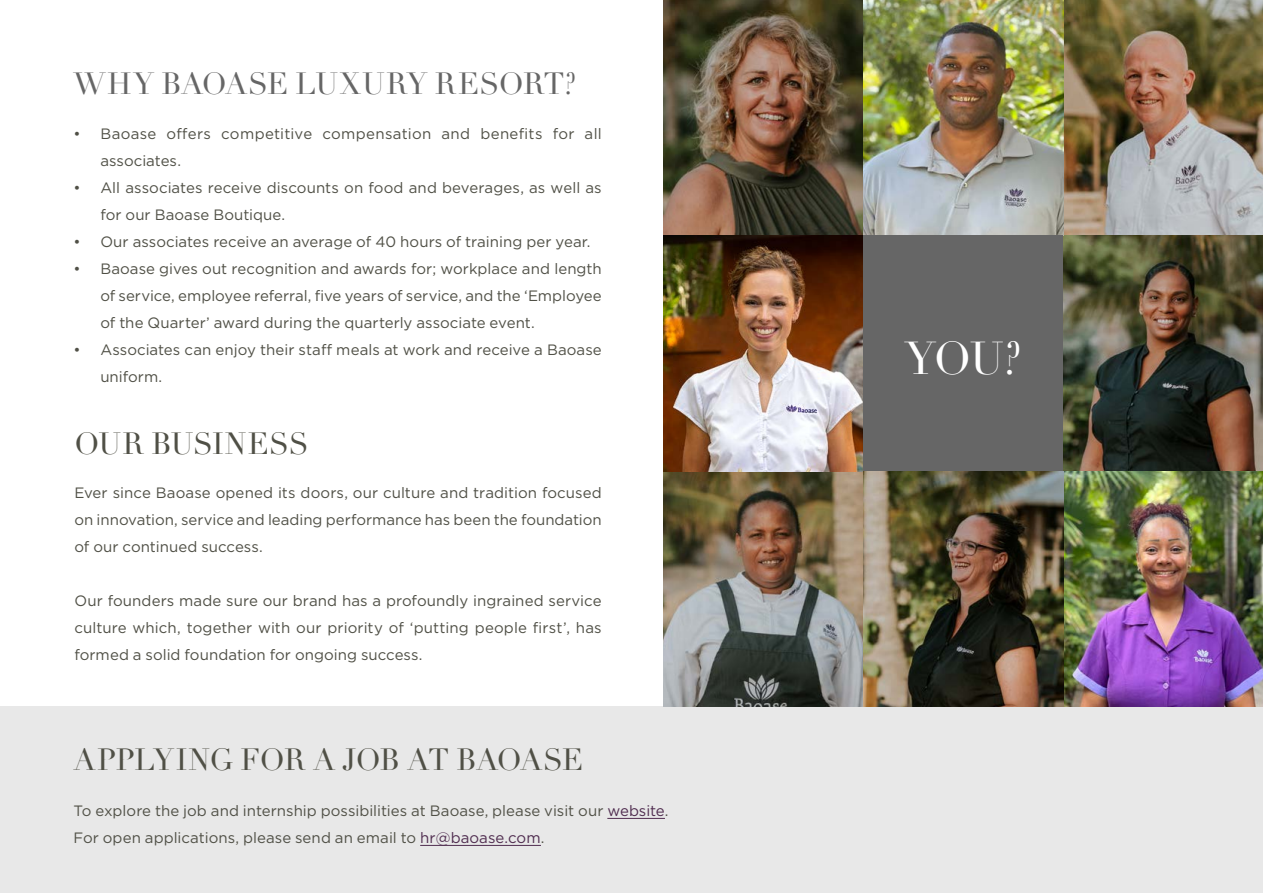
<style>
.page{position:relative;width:1263px;height:893px;background:#fff}
.page>*{position:absolute;margin:0;border:0;box-sizing:border-box;transform-origin:0 0}
.t1{font:45px "Didot";color:#fff}
.t2{font:30px "Didot";letter-spacing:-.025em;color:#505046}
.t3{font:30px "Didot";letter-spacing:-.015em;color:#666}
.t4{font:15px/27px "Gotham";letter-spacing:.005em;color:#505046}
.s1{color:#502d50}
</style>
<div class="page">
<div style="left:0;top:707px;width:1263px;height:186px;background:#e8e8e8"></div>
<hr style="left:607px;top:818px;width:58px;height:1px;background:#502d50">
<hr style="left:420px;top:845px;width:121px;height:1px;background:#502d50">
<img style="left:663px;top:0;width:400px;height:236px">
<img style="left:1063px;top:0;width:200px;height:707px">
<img style="left:663px;top:236px;width:200px;height:471px">
<img style="left:863px;top:471px;width:200px;height:236px">
<div style="left:863px;top:236px;width:200px;height:235px;background:#666"></div>
<h2 class="t3" style="left:73px;top:66px;width:504px">WHY BAOASE LUXURY RESORT?</h2>
<p class="t4" style="left:100px;top:120px;width:503px;text-indent:-27px">• Baoase offers competitive compensation and benefits for all associates.</p>
<p class="t4" style="left:100px;top:174px;width:503px;text-indent:-27px">• All associates receive discounts on food and beverages, as well as for our Baoase Boutique.</p>
<p class="t4" style="left:73px;top:228px;width:519px">• Our associates receive an average of 40 hours of training per year.</p>
<p class="t4" style="left:100px;top:255px;width:503px;text-align:justify;text-indent:-27px">• Baoase gives out recognition and awards for; workplace and length of service, employee referral, five years of service, and the ‘Employee of the Quarter’ award during the quarterly associate event.</p>
<p class="t4" style="left:100px;top:336px;width:503px;text-indent:-27px">• Associates can enjoy their staff meals at work and receive a Baoase uniform.</p>
<h2 class="t2" style="left:74px;top:425px;width:236px">OUR BUSINESS</h2>
<p class="t4" style="left:74px;top:479px;width:529px;text-align:justify">Ever since Baoase opened its doors, our culture and tradition focused on innovation, service and leading performance has been the foundation of our continued success.</p>
<p class="t4" style="left:74px;top:587px;width:529px;text-align:justify">Our founders made sure our brand has a profoundly ingrained service culture which, together with our priority of ‘putting people first’, has formed a solid foundation for ongoing success.</p>
<h2 class="t2" style="left:73px;top:741px;width:511px">APPLYING FOR A JOB AT BAOASE</h2>
<p class="t4" style="left:73px;top:797px;width:597px">To explore the job and internship possibilities at Baoase, please visit our <span class="s1">website</span>.<br>For open applications, please send an email to <span class="s1">hr@baoase.com</span>.</p>
<h1 class="t1" style="left:905px;top:332px;width:119px">YOU?</h1>
</div>
